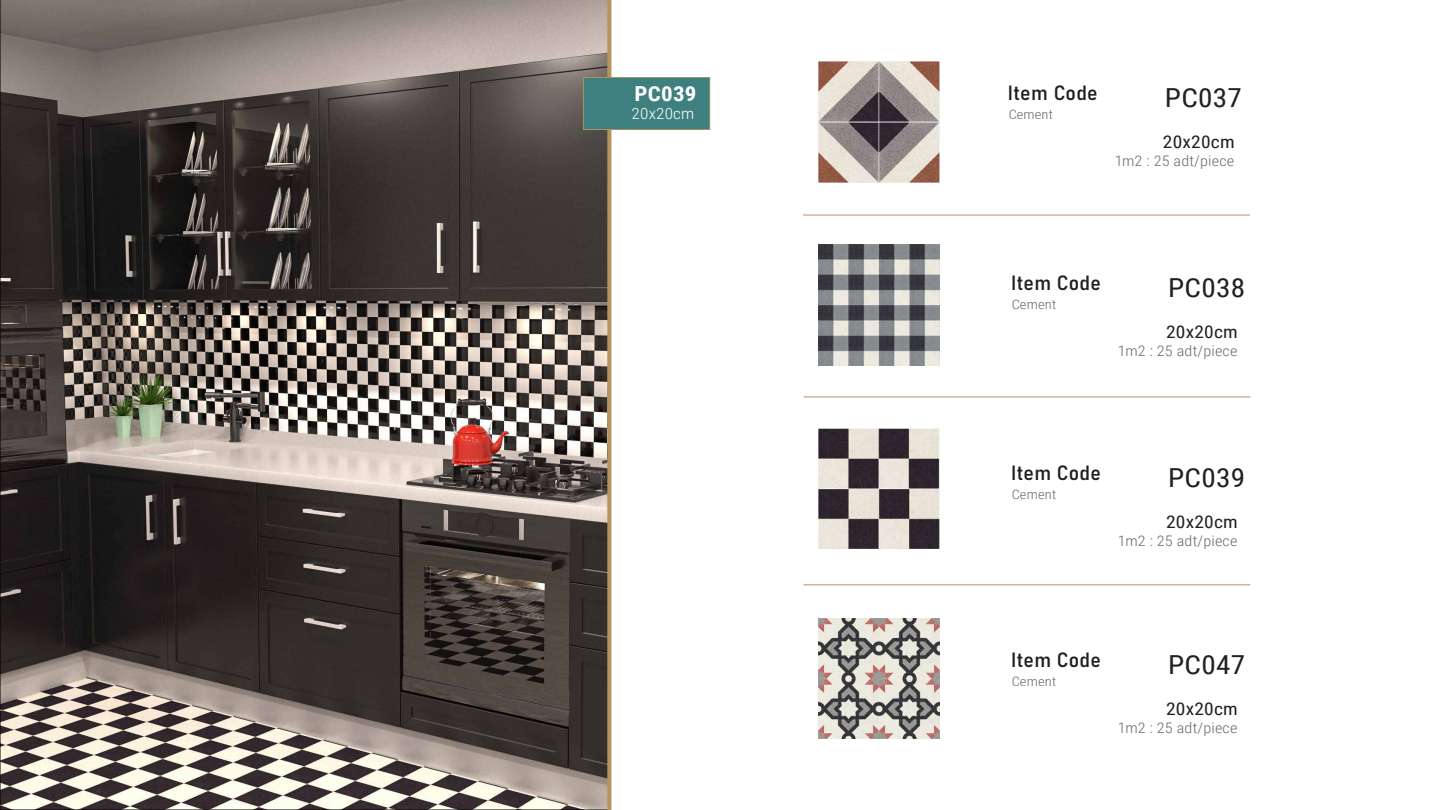
<style>
.page{position:relative;width:1440px;height:810px;background:#fff}
.page>*{position:absolute;margin:0;border:0;box-sizing:border-box;transform-origin:0 0}
.t1{font:26.17px "Roboto Condensed";letter-spacing:.01em;color:#231f20;scale:1.11 1}
.t2{font:700 20.62px "Roboto Condensed";letter-spacing:.01em;color:#fff;scale:1.11 1}
.t3{font:20.4px "Bahnschrift";letter-spacing:.01em;color:#231f20;scale:1.11 1}
.t4{font:17.48px "Roboto Condensed";letter-spacing:.01em;color:#231f20;scale:1.11 1}
.t5{font:300 15.52px "Roboto Condensed";letter-spacing:.01em;color:#fff;scale:1.11 1}
.t6{font:300 14.55px "Roboto Condensed";letter-spacing:.01em;color:#231f20;scale:1.11 1}
.t7{font:300 13.12px "Roboto Condensed";letter-spacing:.01em;color:#231f20;scale:1.11 1}
</style>
<div class="page">
<svg style="left:0;top:0;width:607px;height:810px"></svg>
<svg style="left:607px;top:0;width:4px;height:810px;fill:#b6945d"></svg>
<div style="left:583px;top:77px;width:127px;height:53px;background:#3e8080"></div>
<hr style="left:804px;top:396px;width:446px;height:1px;background:#b6945d">
<hr style="left:804px;top:584px;width:446px;height:1px;background:#b6945d">
<img style="left:818px;top:428px;width:121px;height:121px">
<img style="left:818px;top:244px;width:121px;height:121px">
<img style="left:818px;top:618px;width:121px;height:121px">
<img style="left:818px;top:61px;width:121px;height:121px">
<hr style="left:803px;top:215px;width:447px;height:1px;background:#b6945d">
<h2 class="t2" style="left:635px;top:80px;width:57px">PC039</h2>
<p class="t5" style="left:632px;top:103px;width:58px">20x20cm</p>
<h3 class="t3" style="left:1008px;top:77px;width:82px">Item Code</h3>
<p class="t7" style="left:1008px;top:105px;width:42px">Cement</p>
<h1 class="t1" style="left:1165px;top:79px;width:71px">PC037</h1>
<p class="t4" style="left:1163px;top:129px;width:66px">20x20cm</p>
<p class="t6" style="left:1114px;top:150px;width:110px">1m2 : 25 adt/piece</p>
<h3 class="t3" style="left:1011px;top:268px;width:82px">Item Code</h3>
<p class="t7" style="left:1012px;top:295px;width:42px">Cement</p>
<h1 class="t1" style="left:1168px;top:269px;width:71px">PC038</h1>
<p class="t4" style="left:1166px;top:320px;width:66px">20x20cm</p>
<p class="t6" style="left:1117px;top:341px;width:110px">1m2 : 25 adt/piece</p>
<h3 class="t3" style="left:1011px;top:457px;width:82px">Item Code</h3>
<p class="t7" style="left:1012px;top:485px;width:42px">Cement</p>
<h1 class="t1" style="left:1168px;top:459px;width:71px">PC039</h1>
<p class="t4" style="left:1166px;top:509px;width:66px">20x20cm</p>
<p class="t6" style="left:1117px;top:530px;width:110px">1m2 : 25 adt/piece</p>
<h3 class="t3" style="left:1011px;top:644px;width:82px">Item Code</h3>
<p class="t7" style="left:1012px;top:672px;width:42px">Cement</p>
<h1 class="t1" style="left:1168px;top:646px;width:71px">PC047</h1>
<p class="t4" style="left:1166px;top:696px;width:66px">20x20cm</p>
<p class="t6" style="left:1117px;top:717px;width:110px">1m2 : 25 adt/piece</p>
</div>
